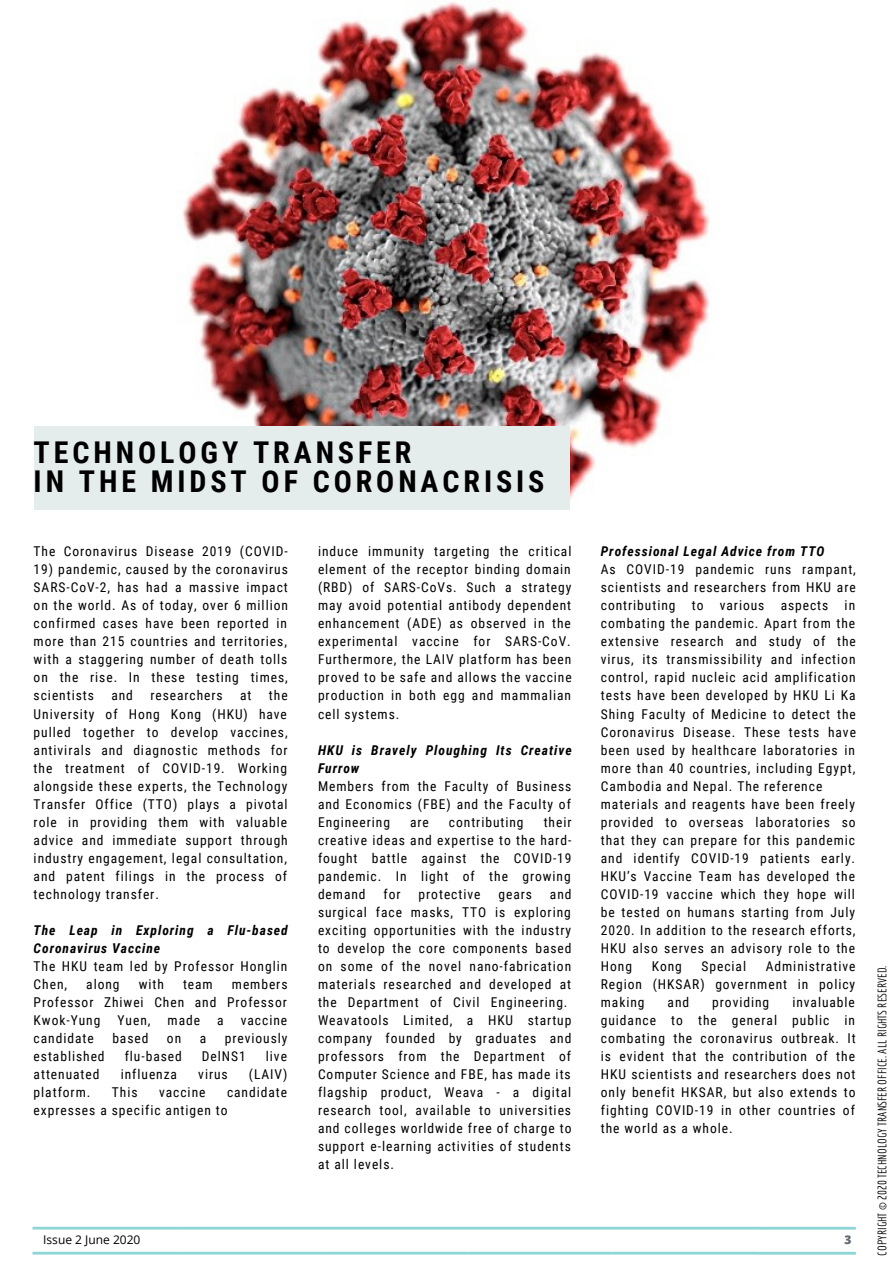
<style>
.page{position:relative;width:894px;height:1264px;background:#fff}
.page>*{position:absolute;margin:0;border:0;box-sizing:border-box;transform-origin:0 0}
.t1{font:700 30px/29.2px "Roboto Condensed";letter-spacing:.13em;color:#000}
.t2{font:13.5px/18px "Roboto Condensed";letter-spacing:.07em;color:#000;text-align:justify}
.t3{font:italic 700 13.5px/18px "Roboto Condensed";letter-spacing:.07em;color:#000}
.t4{font:12px "Economica";color:#000}
.t5{font:12px "Open Sans";color:#000}
.t6{font:800 12px "Open Sans";color:#606874}
</style>
<div class="page">
<img style="left:182px;top:2px;width:528px;height:498px">
<div style="left:34px;top:426px;width:535px;height:84px;background:#e5edec"></div>
<svg style="left:33px;top:1226px;width:822px;height:3px;background:#a9dfe0"></svg>
<svg style="left:33px;top:1251px;width:822px;height:3px;background:#aadfe1"></svg>
<h1 class="t1" style="left:34px;top:438px;width:512px">TECHNOLOGY TRANSFER<br>IN THE MIDST OF CORONACRISIS</h1>
<p class="t2" style="left:34px;top:542px;width:255px">The Coronavirus Disease 2019 (COVID-</p>
<p class="t2" style="left:34px;top:560px;width:256px">19) pandemic, caused by the coronavirus SARS-CoV-2, has had a massive impact on the world. As of today, over 6 million confirmed cases have been reported in more than 215 countries and territories, with a staggering number of death tolls on the rise. In these testing times, scientists</p>
<p class="t2" style="left:34px;top:687px;width:255px;text-indent:235px">the University of Hong Kong (HKU) have pulled together to develop vaccines, antivirals and diagnostic methods for the treatment of COVID-19. Working alongside these experts, the Technology Transfer Office (TTO) plays a pivotal role in providing them with valuable advice and immediate support through industry engagement, legal consultation, and patent filings in the process of technology transfer.</p>
<p class="t3" style="left:34px;top:921px;width:255px">The Leap in Exploring a Flu-based<br>Coronavirus Vaccine</p>
<p class="t2" style="left:34px;top:957px;width:255px">The HKU team led by Professor Honglin<br>Chen,</p>
<p class="t2" style="left:111px;top:687px;width:23px">and</p>
<p class="t2" style="left:150px;top:687px;width:74px">researchers</p>
<p class="t2" style="left:240px;top:687px;width:13px">at</p>
<p class="t2" style="left:34px;top:975px;width:255px;text-indent:198px">members Professor Zhiwei Chen and Professor Kwok-Yung</p>
<p class="t2" style="left:86px;top:975px;width:35px">along</p>
<p class="t2" style="left:139px;top:975px;width:27px">with</p>
<p class="t2" style="left:183px;top:975px;width:31px">team</p>
<p class="t2" style="left:117px;top:1011px;width:34px">Yuen,</p>
<p class="t2" style="left:167px;top:1011px;width:34px">made</p>
<p class="t2" style="left:217px;top:1011px;width:8px">a</p>
<p class="t2" style="left:241px;top:1011px;width:48px">vaccine</p>
<p class="t2" style="left:34px;top:1029px;width:62px">candidate</p>
<p class="t2" style="left:112px;top:1029px;width:38px">based</p>
<p class="t2" style="left:167px;top:1029px;width:16px">on</p>
<p class="t2" style="left:200px;top:1029px;width:8px">a</p>
<p class="t2" style="left:225px;top:1029px;width:64px">previously</p>
<p class="t2" style="left:34px;top:1047px;width:72px">established</p>
<p class="t2" style="left:125px;top:1047px;width:59px">flu-based</p>
<p class="t2" style="left:202px;top:1047px;width:45px">DelNS1</p>
<p class="t2" style="left:266px;top:1047px;width:23px">live</p>
<p class="t2" style="left:34px;top:1065px;width:67px">attenuated</p>
<p class="t2" style="left:121px;top:1065px;width:58px">influenza</p>
<p class="t2" style="left:198px;top:1065px;width:31px">virus</p>
<p class="t2" style="left:249px;top:1065px;width:40px">(LAIV)</p>
<p class="t2" style="left:34px;top:1083px;width:58px">platform.</p>
<p class="t2" style="left:112px;top:1083px;width:27px">This</p>
<p class="t2" style="left:159px;top:1083px;width:48px">vaccine</p>
<p class="t2" style="left:34px;top:1083px;width:255px;text-indent:193px">candidate expresses a specific antigen to</p>
<p class="t5" style="left:43px;top:1230px;width:99px">Issue 2 June 2020</p>
<p class="t2" style="left:318px;top:542px;width:255px">induce immunity targeting the critical element of the receptor binding domain (RBD) of SARS-CoVs. Such a strategy may avoid potential antibody dependent enhancement (ADE) as observed in the experimental vaccine for SARS-CoV.<br>Furthermore, the LAIV platform has been proved to be safe and allows the vaccine production in both egg and mammalian cell systems.</p>
<p class="t3" style="left:318px;top:741px;width:255px">HKU is Bravely Ploughing Its Creative<br>Furrow</p>
<p class="t2" style="left:318px;top:777px;width:255px">Members from the Faculty of Business and Economics (FBE) and the Faculty of Engineering</p>
<p class="t2" style="left:318px;top:813px;width:255px;text-indent:225px">their creative ideas and expertise to the hard&shy;fought battle against the COVID-19 pandemic. In light of the growing demand</p>
<p class="t2" style="left:410px;top:813px;width:20px">are</p>
<p class="t2" style="left:449px;top:813px;width:76px">contributing</p>
<p class="t2" style="left:383px;top:885px;width:19px">for</p>
<p class="t2" style="left:418px;top:885px;width:63px">protective</p>
<p class="t2" style="left:498px;top:885px;width:35px">gears</p>
<p class="t2" style="left:318px;top:885px;width:255px;text-align:left;text-indent:232px">and surgical face masks, TTO is exploring exciting opportunities with the industry to develop the core components based on some of the novel nano-fabrication materials researched and developed at the Department of Civil Engineering.<br>Weavatools Limited, a HKU startup company founded by graduates and professors from the Department of Computer Science and FBE, has made its flagship product, Weava - a digital research tool, available to universities and colleges worldwide free of charge to support e-learning activities of students at all levels.</p>
<p class="t3" style="left:600px;top:542px;width:225px">Professional Legal Advice from TTO</p>
<p class="t2" style="left:600px;top:560px;width:256px;text-align:left">As COVID-19 pandemic runs rampant, scientists and researchers from HKU are contributing to various aspects in combating the pandemic. Apart from the extensive research and study of the virus, its transmissibility and infection control, rapid nucleic acid amplification tests have been developed by HKU Li Ka Shing Faculty of Medicine to detect the Coronavirus Disease. These tests have been used by healthcare laboratories in more than 40 countries, including Egypt, Cambodia and Nepal. The reference materials and reagents have been freely provided to overseas laboratories so that they can prepare for this pandemic and identify COVID-19 patients early.<br>HKU’s Vaccine Team has developed the COVID-19 vaccine which they hope will be tested on humans starting from July 2020. In addition to the research efforts, HKU also serves an advisory role to the Hong</p>
<p class="t2" style="left:600px;top:957px;width:256px;text-indent:165px">Administrative Region (HKSAR) government in policy making</p>
<p class="t2" style="left:651px;top:957px;width:32px">Kong</p>
<p class="t2" style="left:701px;top:957px;width:46px">Special</p>
<p class="t2" style="left:600px;top:993px;width:256px;text-indent:191px">invaluable guidance to the general public in combating the coronavirus outbreak. It is evident that the contribution of the HKU scientists and researchers does not only benefit HKSAR, but also extends to fighting COVID-19 in other countries of the world as a whole.</p>
<p class="t2" style="left:667px;top:993px;width:23px">and</p>
<p class="t2" style="left:712px;top:993px;width:58px">providing</p>
<p class="t6" style="left:844px;top:1230px;width:9px">3</p>
<p class="t4" style="left:874px;top:1255px;width:292px;rotate:-90deg">COPYRIGHT © 2020 TECHNOLOGY TRANSFER OFFICE. ALL RIGHTS RESERVED.</p>
</div>
